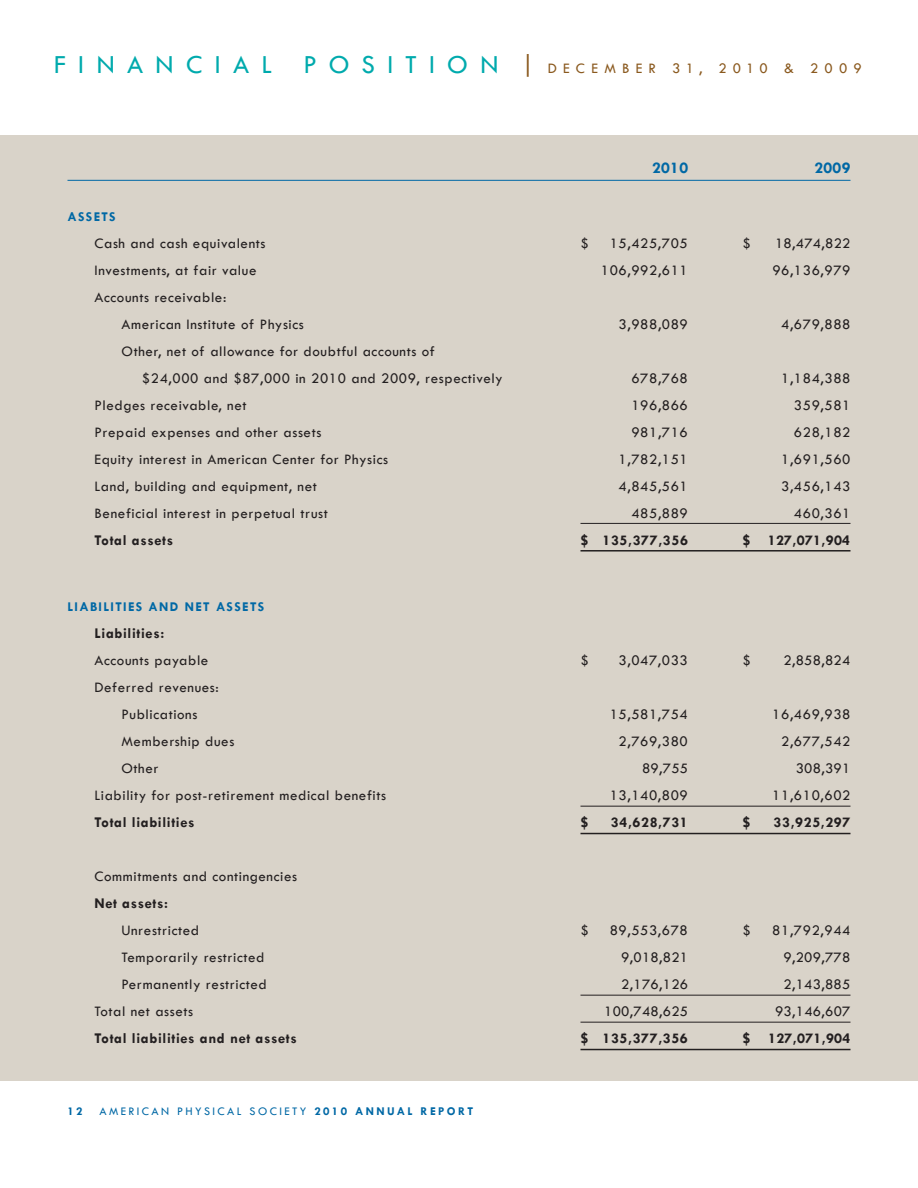
<style>
.page{position:relative;width:918px;height:1188px;background:#fff}
.page>*{position:absolute;margin:0;border:0;box-sizing:border-box;transform-origin:0 0}
.t1{font:700 16.5px "Tw Cen";letter-spacing:.02em;color:#0068a5}
.t2{font:15px/27px "Tw Cen";letter-spacing:.04em;color:#231f20}
.t3{font:700 15px "Tw Cen";letter-spacing:.04em;color:#231f20}
.t4{font:15px "Tw Cen";letter-spacing:.405em;color:#8a591e}
.t5{font:700 15px "Tw Cen";letter-spacing:.02em;color:#231f20}
.t6{font:15px "Tw Cen";letter-spacing:.02em;color:#231f20}
.t7{font:700 13.5px "Tw Cen";letter-spacing:.1em;color:#0068a5}
.t8{font:12px "Tw Cen";letter-spacing:.2em;color:#0068a5}
.t9{font:700 12px "Tw Cen";color:#0068a5}
.s1{font-size:27px;color:#00aaad}
.s2{font-size:27px}
.s3{font-weight:700}
</style>
<div class="page">
<div style="left:0;top:135px;width:918px;height:945px;background:#d9d3c9"></div>
<hr style="left:68px;top:180px;width:782px;height:1px;background:#0068a5">
<hr style="left:580px;top:523px;width:270px;height:1px;background:#231f20">
<hr style="left:580px;top:550px;width:270px;height:2px;background:#231f20">
<hr style="left:580px;top:806px;width:270px;height:1px;background:#231f20">
<hr style="left:580px;top:833px;width:270px;height:1px;background:#231f20">
<hr style="left:580px;top:995px;width:270px;height:1px;background:#231f20">
<hr style="left:580px;top:1022px;width:270px;height:1px;background:#231f20">
<hr style="left:580px;top:1049px;width:270px;height:1px;background:#231f20">
<p class="t4" style="left:54px;top:59px;width:809px"><span class="s1">Financial Position</span> <span class="s2">|</span> December 31, 2010 &amp; 2009</p>
<p class="t1" style="left:652px;top:158px;width:38px">2010</p>
<p class="t1" style="left:814px;top:158px;width:38px">2009</p>
<p class="t7" style="left:68px;top:208px;width:50px">ASSETS</p>
<p class="t2" style="left:94px;top:229px;width:173px">Cash and cash equivalents</p>
<p class="t2" style="left:580px;top:229px;width:10px">$</p>
<p class="t2" style="left:610px;top:229px;width:80px">15,425,705</p>
<p class="t2" style="left:742px;top:229px;width:10px">$</p>
<p class="t2" style="left:775px;top:229px;width:77px">18,474,822</p>
<p class="t2" style="left:95px;top:256px;width:164px">Investments, at fair value</p>
<p class="t2" style="left:601px;top:256px;width:89px">106,992,611</p>
<p class="t2" style="left:772px;top:256px;width:80px">96,136,979</p>
<p class="t2" style="left:122px;top:283px;width:184px;text-indent:-27px">Accounts receivable:<br>American Institute of Physics</p>
<p class="t2" style="left:619px;top:310px;width:71px">3,988,089</p>
<p class="t2" style="left:781px;top:310px;width:71px">4,679,888</p>
<p class="t2" style="left:95px;top:337px;width:20px">O</p>
<p class="t2" style="left:142px;top:337px;width:362px;text-indent:-8px">ther, net of allowance for doubtful accounts of<br>$24,000 and $87,000 in 2010 and 2009, respectively</p>
<p class="t2" style="left:631px;top:364px;width:58px">678,768</p>
<p class="t2" style="left:781px;top:364px;width:71px">1,184,388</p>
<p class="t2" style="left:95px;top:391px;width:154px">Pledges receivable, net</p>
<p class="t2" style="left:631px;top:391px;width:58px">196,866</p>
<p class="t2" style="left:794px;top:391px;width:58px">359,581</p>
<p class="t2" style="left:95px;top:418px;width:228px">Prepaid expenses and other assets</p>
<p class="t2" style="left:631px;top:418px;width:58px">981,716</p>
<p class="t2" style="left:794px;top:418px;width:58px">628,182</p>
<p class="t2" style="left:95px;top:445px;width:295px">Equity interest in American Center for Physics</p>
<p class="t2" style="left:619px;top:445px;width:71px">1,782,151</p>
<p class="t2" style="left:781px;top:445px;width:71px">1,691,560</p>
<p class="t2" style="left:95px;top:472px;width:224px">Land, building and equipment, net</p>
<p class="t2" style="left:619px;top:472px;width:71px">4,845,561</p>
<p class="t2" style="left:781px;top:472px;width:71px">3,456,143</p>
<p class="t2" style="left:95px;top:499px;width:235px">Beneficial interest in perpetual trust</p>
<p class="t2" style="left:631px;top:499px;width:58px">485,889</p>
<p class="t2" style="left:794px;top:499px;width:58px">460,361</p>
<p class="t3" style="left:95px;top:531px;width:80px">Total assets</p>
<p class="t3" style="left:581px;top:531px;width:109px">$ 135,377,356</p>
<p class="t5" style="left:743px;top:531px;width:109px">$ 127,071,904</p>
<p class="t7" style="left:68px;top:599px;width:198px">LIABILITIES AND NET ASSETS</p>
<p class="t2" style="left:94px;top:620px;width:115px"><span class="s3">Liabilities:<br></span>Accounts payable</p>
<p class="t2" style="left:95px;top:674px;width:126px;text-align:center">Deferred revenues:<br>Publications</p>
<p class="t2" style="left:580px;top:647px;width:10px">$</p>
<p class="t2" style="left:619px;top:647px;width:71px">3,047,033</p>
<p class="t2" style="left:743px;top:647px;width:10px">$</p>
<p class="t2" style="left:784px;top:647px;width:68px">2,858,824</p>
<p class="t2" style="left:610px;top:701px;width:80px">15,581,754</p>
<p class="t2" style="left:772px;top:701px;width:80px">16,469,938</p>
<p class="t2" style="left:94px;top:728px;width:21px">M</p>
<p class="t2" style="left:134px;top:728px;width:102px">embership dues</p>
<p class="t2" style="left:619px;top:728px;width:71px">2,769,380</p>
<p class="t2" style="left:781px;top:728px;width:71px">2,677,542</p>
<p class="t2" style="left:94px;top:755px;width:20px">O</p>
<p class="t2" style="left:134px;top:755px;width:26px">ther</p>
<p class="t2" style="left:642px;top:755px;width:48px">89,755</p>
<p class="t2" style="left:796px;top:755px;width:56px">308,391</p>
<p class="t2" style="left:94px;top:782px;width:293px">Liability for post-retirement medical benefits</p>
<p class="t2" style="left:610px;top:782px;width:80px">13,140,809</p>
<p class="t2" style="left:772px;top:782px;width:80px">11,610,602</p>
<p class="t3" style="left:94px;top:814px;width:102px">Total liabilities</p>
<p class="t3" style="left:580px;top:814px;width:9px">$</p>
<p class="t3" style="left:611px;top:814px;width:78px">34,628,731</p>
<p class="t3" style="left:742px;top:814px;width:9px">$</p>
<p class="t3" style="left:774px;top:814px;width:78px">33,925,297</p>
<p class="t2" style="left:94px;top:863px;width:204px">Commitments and contingencies<br><span class="s3">Net assets:<br></span>U</p>
<p class="t2" style="left:131px;top:917px;width:70px">nrestricted</p>
<p class="t2" style="left:580px;top:917px;width:10px">$</p>
<p class="t2" style="left:610px;top:917px;width:80px">89,553,678</p>
<p class="t2" style="left:742px;top:917px;width:10px">$</p>
<p class="t2" style="left:772px;top:917px;width:80px">81,792,944</p>
<p class="t2" style="left:94px;top:944px;width:172px">Temporarily restricted</p>
<p class="t2" style="left:621px;top:944px;width:68px">9,018,821</p>
<p class="t2" style="left:784px;top:944px;width:68px">9,209,778</p>
<p class="t2" style="left:121px;top:971px;width:147px">Permanently restricted</p>
<p class="t2" style="left:621px;top:971px;width:68px">2,176,126</p>
<p class="t2" style="left:784px;top:971px;width:68px">2,143,885</p>
<p class="t2" style="left:94px;top:998px;width:100px">Total net assets</p>
<p class="t6" style="left:604px;top:1003px;width:86px">100,748,625</p>
<p class="t2" style="left:775px;top:998px;width:77px">93,146,607</p>
<p class="t3" style="left:95px;top:1030px;width:204px">Total liabilities and net assets</p>
<p class="t3" style="left:581px;top:1030px;width:109px">$ 135,377,356</p>
<p class="t5" style="left:743px;top:1030px;width:110px">$ 127,071,904</p>
<p class="t9" style="left:68px;top:1104px;width:17px">12</p>
<p class="t8" style="left:99px;top:1104px;width:367px">American Physical Society <span class="s3">2010 Annua l Rep ort</span></p>
</div>
